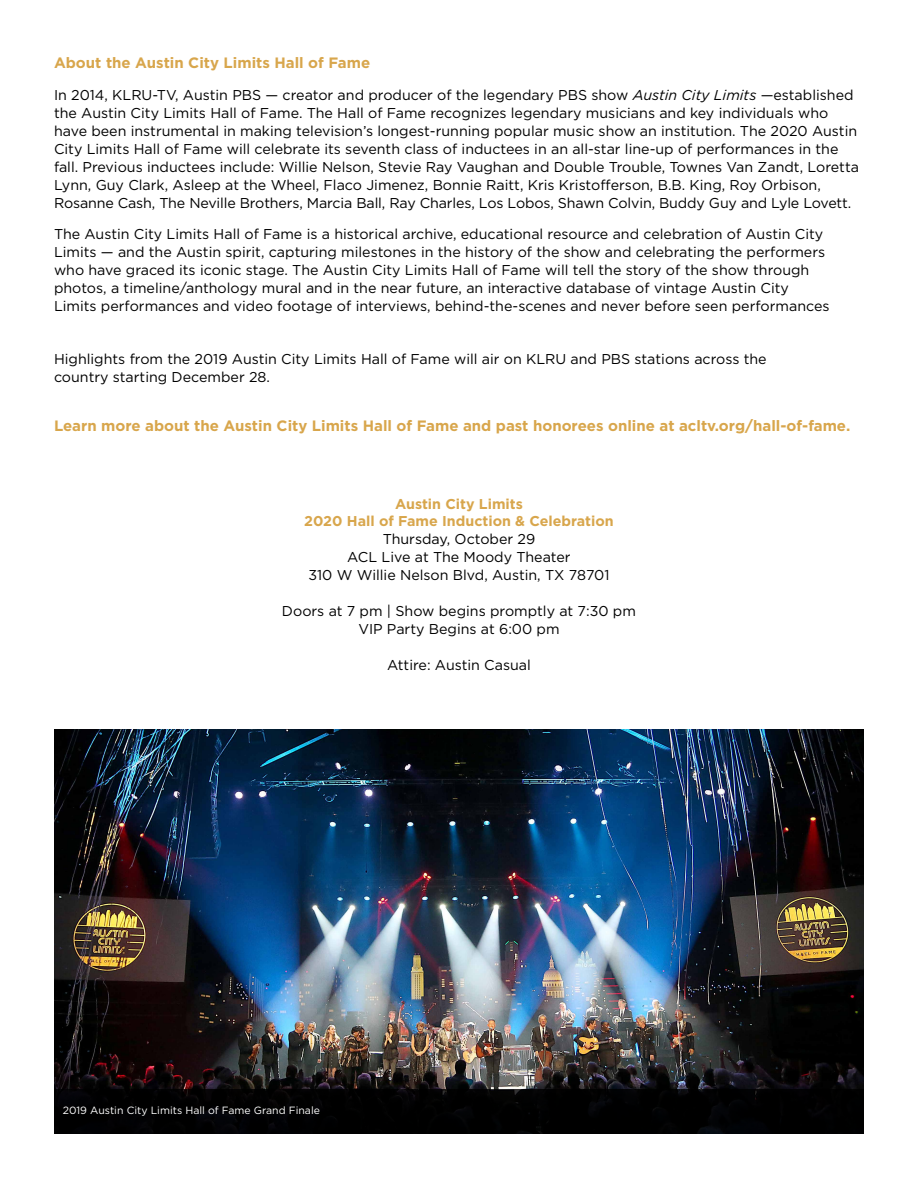
<style>
.page{position:relative;width:918px;height:1188px;background:#fff}
.page>*{position:absolute;margin:0;border:0;box-sizing:border-box;transform-origin:0 0}
.t1{font:700 15px "Gotham";color:#d8a64c}
.t2{font:14.25px/18px "Gotham";color:#000}
.t3{font:700 14.25px/18px "Gotham";color:#d8a64c;text-align:center}
.t4{font:10.5px "Gotham";color:#fff}
.s1{font-style:italic}
</style>
<div class="page">
<img style="left:54px;top:729px;width:810px;height:360px">
<div style="left:54px;top:1089px;width:810px;height:45px;background:#000"></div>
<p class="t1" style="left:54px;top:54px;width:318px">About the Austin City Limits Hall of Fame</p>
<p class="t2" style="left:54px;top:85px;width:807px">In 2014, KLRU-TV, Austin PBS — creator and producer of the legendary PBS show <span class="s1">Austin City Limits</span> —established the Austin City Limits Hall of Fame. The Hall of Fame recognizes legendary musicians and key individuals who have been instrumental in making television’s longest-running popular music show an institution. The 2020 Austin City Limits Hall of Fame will celebrate its seventh class of inductees in an all-star line-up of performances in the fall. Previous inductees include: Willie Nelson, Stevie Ray Vaughan and Double Trouble, Townes Van Zandt, Loretta Lynn, Guy Clark, Asleep at the Wheel, Flaco Jimenez, Bonnie Raitt, Kris Kristofferson, B.B. King, Roy Orbison, Rosanne Cash, The Neville Brothers, Marcia Ball, Ray Charles, Los Lobos, Shawn Colvin, Buddy Guy and Lyle Lovett.</p>
<p class="t2" style="left:54px;top:225px;width:777px">The Austin City Limits Hall of Fame is a historical archive, educational resource and celebration of Austin City Limits — and the Austin spirit, capturing milestones in the history of the show and celebrating the performers who have graced its iconic stage. The Austin City Limits Hall of Fame will tell the story of the show through photos, a timeline/anthology mural and in the near future, an interactive database of vintage Austin City Limits performances and video footage of interviews, behind-the-scenes and never before seen performances</p>
<p class="t2" style="left:54px;top:349px;width:714px">Highlights from the 2019 Austin City Limits Hall of Fame will air on KLRU and PBS stations across the country starting December 28.</p>
<p class="t1" style="left:54px;top:417px;width:798px">Learn more about the Austin City Limits Hall of Fame and past honorees online at acltv.org/hall-of-fame.</p>
<p class="t3" style="left:304px;top:494px;width:311px">Austin City Limits<br>2020 Hall of Fame Induction &amp; Celebration</p>
<p class="t2" style="left:308px;top:530px;width:303px;text-align:center">Thursday, October 29<br>ACL Live at The Moody Theater<br>310 W Willie Nelson Blvd, Austin, TX 78701</p>
<p class="t2" style="left:282px;top:602px;width:356px;text-align:center">Doors at 7 pm | Show begins promptly at 7:30 pm<br>VIP Party Begins at 6:00 pm</p>
<p class="t2" style="left:387px;top:656px;width:145px">Attire: Austin Casual</p>
<p class="t4" style="left:63px;top:1105px;width:259px">2019 Austin City Limits Hall of Fame Grand Finale</p>
</div>
